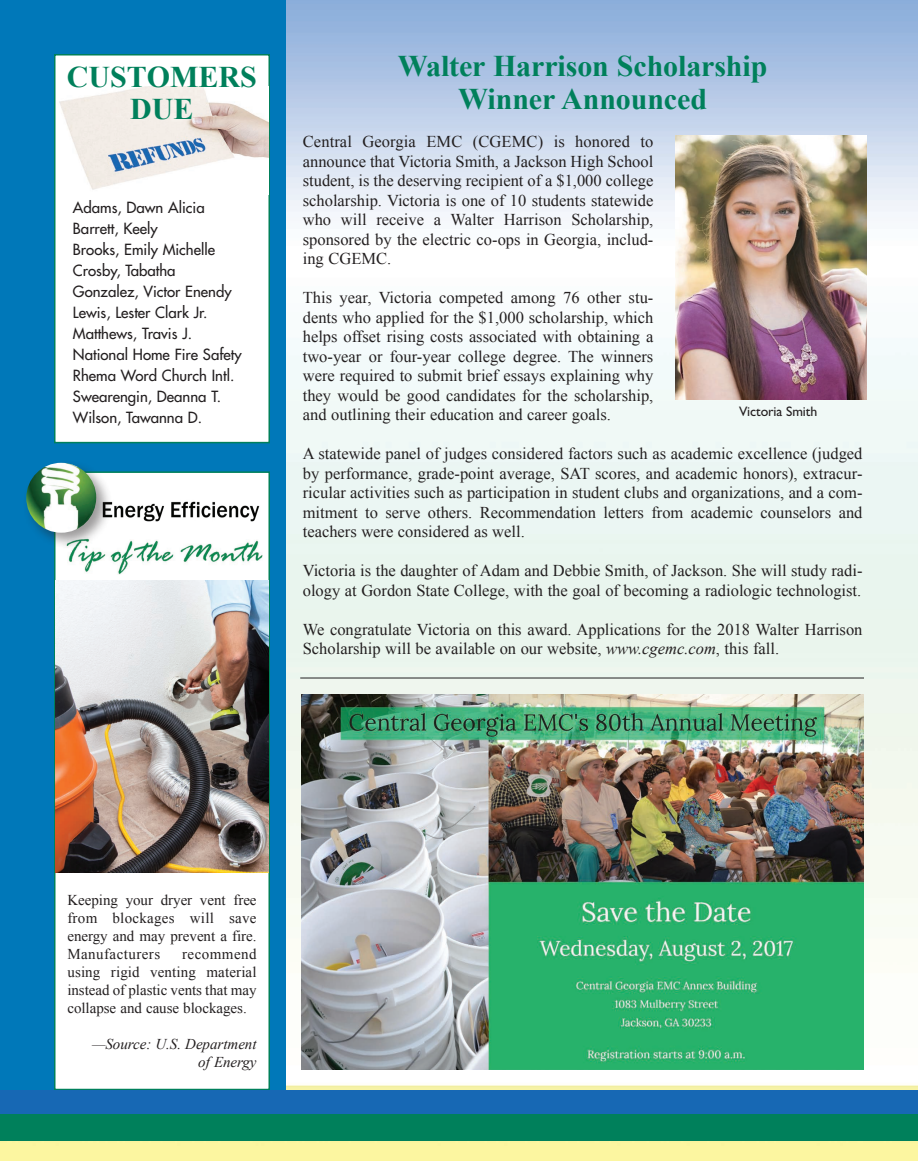
<style>
.page{position:relative;width:918px;height:1161px;background:#fff}
.page>*{position:absolute;margin:0;border:0;box-sizing:border-box;transform-origin:0 0}
.t1{font:700 30px/31.5px "Times New Roman";letter-spacing:-.005em;color:#00805b;text-align:center}
.t2{font:16.5px/19.5px "Times New Roman";color:#231f20;text-align:justify}
.t3{font:500 15px/21px "Futura Std";color:#231f20}
.t4{font:15px/18px "Times New Roman";color:#231f20;text-align:justify}
.t5{font:italic 15px/18px "Times New Roman";color:#231f20;text-align:right}
.t6{font:13.8px "Gill Sans Std";letter-spacing:-.005em;color:#231f20}
.s1{font-style:italic}
</style>
<div class="page">
<img style="left:0;top:0;width:918px;height:1161px">
<div style="left:0;top:0;width:285px;height:1100px;background:#0078b9"></div>
<div style="left:54px;top:54px;width:216px;height:389px;background:#fff;border:2px solid #00805b"></div>
<div style="left:54px;top:471px;width:216px;height:619px;background:#fff;border:2px solid #00805b"></div>
<img style="left:59px;top:86px;width:209px;height:109px">
<img style="left:114px;top:501px;width:146px;height:21px">
<img style="left:68px;top:540px;width:195px;height:35px">
<div style="left:23px;top:459px;width:90px;height:90px;background:#231f20;opacity:.45"></div>
<img style="left:26px;top:463px;width:70px;height:70px;border-radius:35px">
<img style="left:56px;top:581px;width:212px;height:292px">
<hr style="left:300px;top:678px;width:564px;height:1px;background:#231f20">
<img style="left:675px;top:136px;width:191px;height:264px">
<img style="left:301px;top:695px;width:563px;height:374px">
<div style="left:0;top:1104px;width:918px;height:36px;background:#00805b"></div>
<div style="left:0;top:1090px;width:918px;height:24px;background:#1768b4"></div>
<h1 class="t1" style="left:67px;top:61px;width:192px">CUSTOMERS<br>DUE</h1>
<p class="t3" style="left:73px;top:197px;width:170px">Adams, Dawn Alicia<br>Barrett, Keely<br>Brooks, Emily Michelle<br>Crosby, Tabatha<br>Gonzalez, Victor Enendy<br>Lewis, Lester Clark Jr.<br>Matthews, Travis J.<br>National Home Fire Safety<br>Rhema Word Church Intl.<br>Swearengin, Deanna T.<br>Wilson, Tawanna D.</p>
<h1 class="t1" style="left:398px;top:49px;width:371px;line-height:33px">Walter Harrison Scholarship<br>Winner Announced</h1>
<p class="t2" style="left:303px;top:132px;width:352px">Central Georgia EMC (CGEMC) is honored to announce that Victoria Smith, a Jackson High School student, is the deserving recipient of a $1,000 college scholarship. Victoria is one of 10 students statewide who will receive a Walter Harrison Scholarship, sponsored by the electric co-ops in Georgia, includ&shy;ing CGEMC.</p>
<p class="t2" style="left:303px;top:288px;width:352px">This year, Victoria competed among 76 other stu&shy;dents who applied for the $1,000 scholarship, which helps offset rising costs associated with obtaining a two-year or four-year college degree. The winners were required to submit brief essays explaining why they would be good candidates for the scholarship, and outlining their education and career goals.</p>
<p class="t2" style="left:303px;top:444px;width:561px">A statewide panel of judges considered factors such as academic excellence (judged by performance, grade-point average, SAT scores, and academic honors), extracur&shy;ricular activities such as participation in student clubs and organizations, and a com&shy;mitment to serve others. Recommendation letters from academic counselors and teachers were considered as well.</p>
<p class="t2" style="left:303px;top:561px;width:561px">Victoria is the daughter of Adam and Debbie Smith, of Jackson. She will study radi&shy;ology at Gordon State College, with the goal of becoming a radiologic technologist.</p>
<p class="t2" style="left:303px;top:619px;width:561px">We congratulate Victoria on this award. Applications for the 2018 Walter Harrison<br>Scholarship will be available on our website, <span class="s1">www.cgemc.com</span>, this fall.</p>
<p class="t6" style="left:739px;top:403px;width:80px">Victoria Smith</p>
<p class="t4" style="left:67px;top:890px;width:191px">Keeping your dryer vent free from blockages will save energy and may prevent a fire.<br>Manufacturers</p>
<p class="t4" style="left:67px;top:944px;width:191px;text-indent:115px">recommend using rigid venting material instead of plastic vents that may collapse and cause blockages.</p>
<p class="t5" style="left:92px;top:1034px;width:166px">—Source: U.S. Department of Energy</p>
</div>
